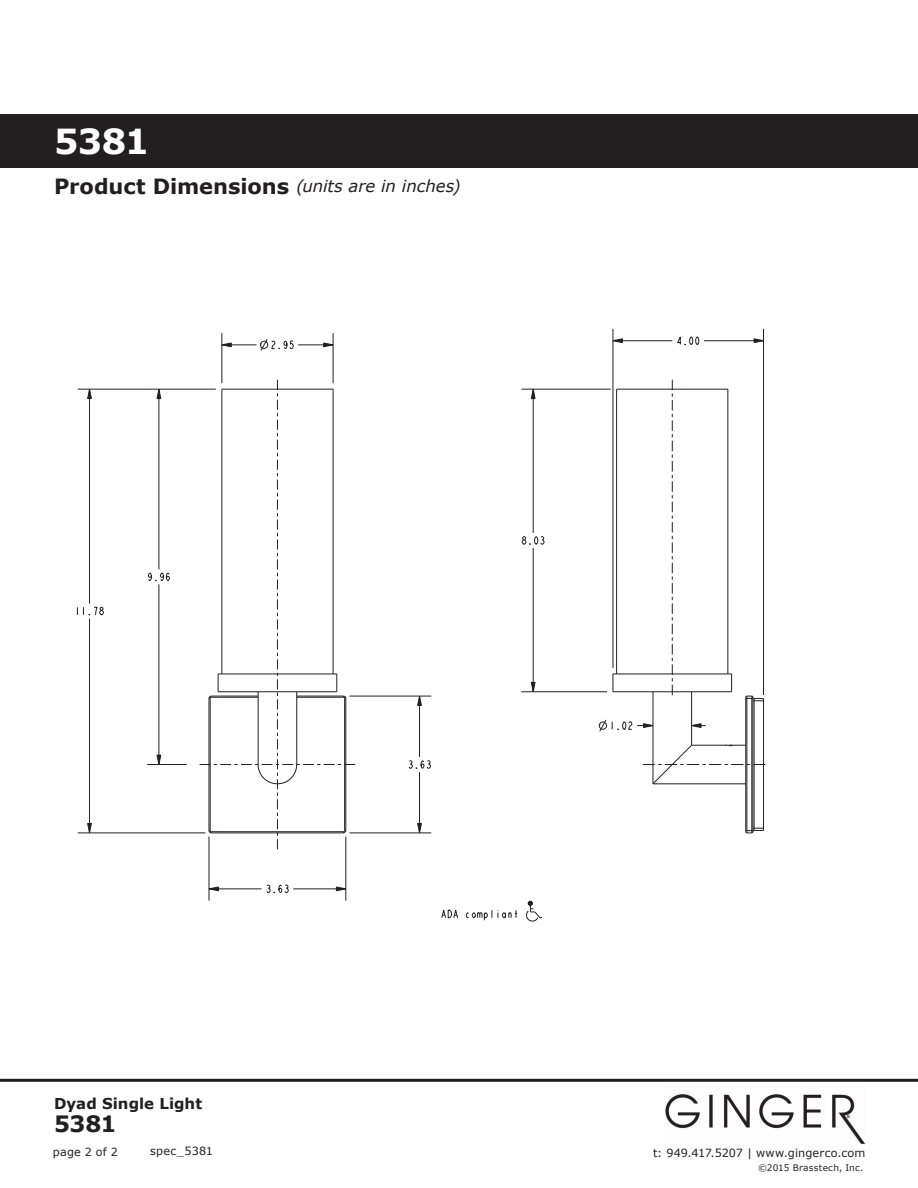
<style>
.page{position:relative;width:918px;height:1188px;background:#fff}
.page>*{position:absolute;margin:0;border:0;box-sizing:border-box;transform-origin:0 0}
.t1{font:700 34.5px "Verdana";color:#fff}
.t2{font:700 22.5px "Verdana";color:#231f20}
.t3{font:italic 16.5px "Verdana";letter-spacing:-.005em;color:#231f20}
.t4{font:700 15px "Verdana";letter-spacing:.005em;color:#231f20}
.t5{font:11.25px "Verdana";letter-spacing:.015em;color:#231f20}
.t6{font:9px "Verdana";letter-spacing:.025em;color:#231f20}
.s1{font-weight:700;font-style:normal;font-size:21px}
</style>
<div class="page">
<div style="left:0;top:114px;width:918px;height:54px;background:#231f20"></div>
<hr style="left:0;top:1079px;width:918px;height:3px;background:#231f20">
<img style="left:665px;top:1094px;width:200px;height:51px">
<svg style="left:76px;top:328px;width:690px;height:593px"></svg>
<svg style="left:613px;top:675px;width:1px;height:17px"></svg>
<hr style="left:616px;top:389px;width:1px;height:285px;background:#231f20">
<hr style="left:613px;top:692px;width:119px;height:1px;background:#231f20">
<hr style="left:653px;top:692px;width:1px;height:92px;background:#231f20">
<hr style="left:613px;top:674px;width:119px;height:1px;background:#231f20">
<hr style="left:691px;top:692px;width:1px;height:53px;background:#231f20">
<hr style="left:728px;top:389px;width:1px;height:285px;background:#231f20">
<svg style="left:731px;top:674px;width:1px;height:18px"></svg>
<hr style="left:746px;top:697px;width:1px;height:135px;background:#231f20">
<hr style="left:753px;top:697px;width:1px;height:135px;background:#231f20">
<hr style="left:763px;top:699px;width:1px;height:131px;background:#231f20">
<hr style="left:617px;top:389px;width:111px;height:1px;background:#231f20">
<svg style="left:200px;top:380px;width:155px;height:469px"></svg>
<svg style="left:745px;top:696px;width:19px;height:6px"></svg>
<svg style="left:745px;top:828px;width:19px;height:6px"></svg>
<svg style="left:526px;top:901px;width:17px;height:21px"></svg>
<svg style="left:643px;top:745px;width:122px;height:40px"></svg>
<div style="left:700px;top:892px;width:136px;height:114px;background:#fff"></div>
<h1 class="t1" style="left:54px;top:120px;width:97px">5381</h1>
<h3 class="t3" style="left:54px;top:176px;width:408px"><span class="s1">Product Dimensions</span> (units are in inches)</h3>
<h3 class="t4" style="left:54px;top:1094px;width:150px">Dyad Single Light</h3>
<h2 class="t2" style="left:54px;top:1109px;width:64px">5381</h2>
<p class="t5" style="left:150px;top:1144px;width:64px">spec_5381</p>
<p class="t5" style="left:53px;top:1144px;width:67px">page 2 of 2</p>
<p class="t5" style="left:653px;top:1145px;width:214px">t: 949.417.5207 | www.gingerco.com</p>
<p class="t6" style="left:758px;top:1162px;width:107px">©2015 Brasstech, Inc.</p>
</div>
